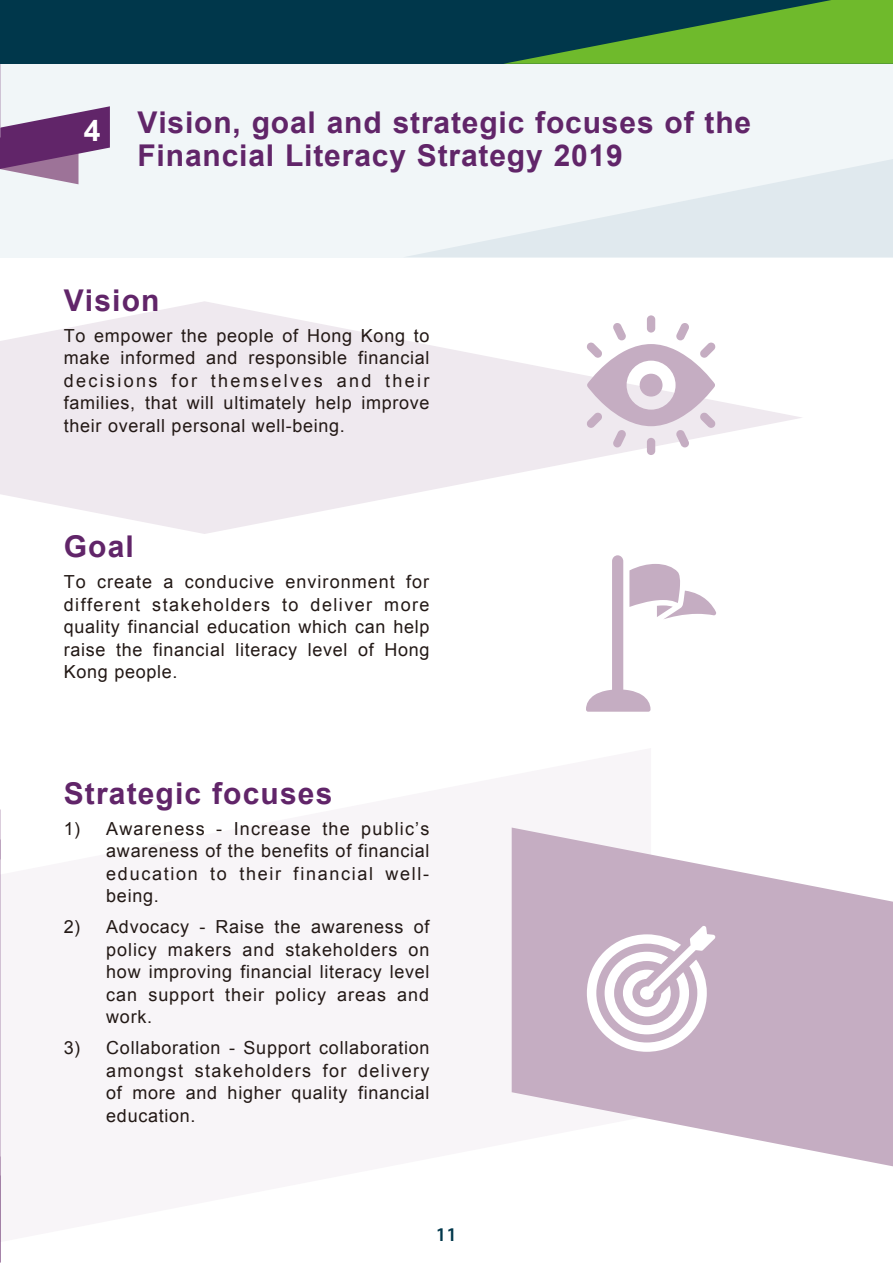
<style>
.page{position:relative;width:893px;height:1263px;background:#fff}
.page>*{position:absolute;margin:0;border:0;box-sizing:border-box;transform-origin:0 0}
.t1{font:700 30px/33px "Arial";letter-spacing:.03em;color:#612569}
.t2{font:700 30px "Arial";color:#fff}
.t3{font:600 19.5px "Myriad Pro";color:#00374b}
.t4{font:18px/22.5px "Arial";letter-spacing:.04em;color:#231916;text-align:justify}
</style>
<div class="page">
<div style="left:0;top:0;width:893px;height:257px;background:#f1f6f8"></div>
<svg style="left:1px;top:257px;width:802px;height:277px"></svg>
<svg style="left:1px;top:106px;width:109px;height:78px"></svg>
<svg style="left:586px;top:555px;width:130px;height:157px"></svg>
<svg style="left:512px;top:827px;width:381px;height:339px;fill:#c5adc2"></svg>
<svg style="left:587px;top:926px;width:128px;height:126px"></svg>
<svg style="left:586px;top:315px;width:130px;height:140px"></svg>
<svg style="left:407px;top:159px;width:486px;height:98px;fill:#e4ecf0"></svg>
<img style="left:0;top:52px;width:1px;height:887px">
<div style="left:0;top:0;width:893px;height:64px;background:#00374b"></div>
<svg style="left:504px;top:0;width:389px;height:64px"></svg>
<h1 class="t2" style="left:84px;top:110px;width:18px">4</h1>
<h1 class="t1" style="left:137px;top:107px;width:615px">Vision, goal and strategic focuses of the<br>Financial Literacy Strategy 2019</h1>
<h1 class="t1" style="left:64px;top:284px;width:97px">Vision</h1>
<p class="t4" style="left:64px;top:324px;width:367px">To empower the people of Hong Kong to make informed and responsible financial decisions for themselves and their families, that will ultimately help improve their overall personal well-being.</p>
<h1 class="t1" style="left:64px;top:531px;width:72px">Goal</h1>
<p class="t4" style="left:64px;top:571px;width:367px">To create a conducive environment for different stakeholders to deliver more quality financial education which can help raise the financial literacy level of Hong Kong people.</p>
<h1 class="t1" style="left:64px;top:777px;width:270px">Strategic focuses</h1>
<p class="t4" style="left:106px;top:817px;width:325px;text-indent:-43px">1) Awareness - Increase the public’s awareness of the benefits of financial education to their financial well&shy;being.</p>
<p class="t4" style="left:106px;top:916px;width:325px;text-indent:-43px">2) Advocacy - Raise the awareness of policy makers and stakeholders on how improving financial literacy level can support their policy areas and work.</p>
<p class="t4" style="left:106px;top:1037px;width:325px;text-indent:-43px">3) Collaboration - Support collaboration amongst stakeholders for delivery of more and higher quality financial education.</p>
<p class="t3" style="left:436px;top:1222px;width:23px">11</p>
</div>
